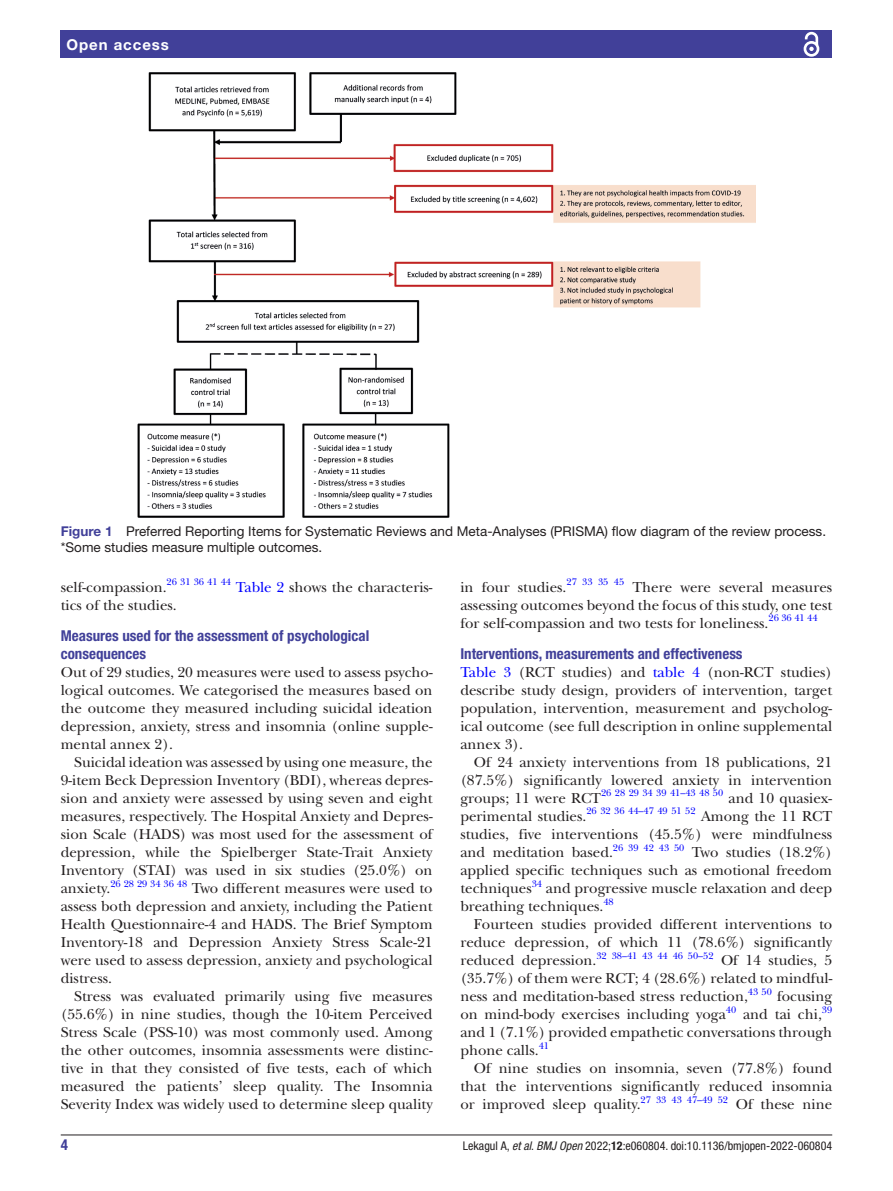
<style>
.page{position:relative;width:893px;height:1191px;background:#fff}
.page>*{position:absolute;margin:0;border:0;box-sizing:border-box;transform-origin:0 0}
.t1{font:15px/18px "New Baskerville";color:#231f20;text-align:justify}
.t2{font:700 condensed 15px/18px "Helvetica Neue LT Std";color:#414099}
.t3{font:700 15px "Helvetica Neue LT Std";letter-spacing:.065em;color:#fff}
.t4{font:13.5px/16.2px "Helvetica Neue LT Std";color:#231f20}
.t5{font:condensed 12px "Helvetica Neue LT Std";color:#231f20}
.t6{font:9.9px "New Baskerville";color:#00f}
.s1{font-weight:700;color:#414099}
.s2{color:#00f}
.s3{font-style:italic}
.s4{font-weight:700}
</style>
<div class="page">
<hr style="left:61px;top:1134px;width:771px;height:1px;background:#231f20">
<div style="left:61px;top:31px;width:771px;height:27px;background:#414099"></div>
<svg style="left:803px;top:31px;width:17px;height:26px"></svg>
<img style="left:138px;top:73px;width:617px;height:445px">
<p class="t3" style="left:66px;top:35px;width:104px">Open access</p>
<p class="t4" style="left:61px;top:522px;width:767px"><span class="s1">Figure 1</span> Preferred Reporting Items for Systematic Reviews and Meta-Analyses (PRISMA) flow diagram of the review process. *Some studies measure multiple outcomes.</p>
<p class="t1" style="left:61px;top:578px;width:107px">self-compassion.</p>
<p class="t6" style="left:167px;top:576px;width:66px">26 31 36 41 44</p>
<p class="t1" style="left:236px;top:578px;width:198px"><span class="s2">Table 2</span> shows the characteris-</p>
<p class="t1" style="left:61px;top:596px;width:118px">tics of the studies.</p>
<p class="t2" style="left:61px;top:626px;width:310px">Measures used for the assessment of psychological consequences</p>
<p class="t1" style="left:61px;top:663px;width:373px">Out of 29 studies, 20 measures were used to assess psycho&shy;logical outcomes. We categorised the measures based on the outcome they measured including suicidal ideation depression, anxiety, stress and insomnia (online supple&shy;mental annex 2).</p>
<p class="t1" style="left:61px;top:753px;width:373px;text-indent:14px">Suicidal ideation was assessed by using one measure, the 9-item Beck Depression Inventory (BDI), whereas depres&shy;sion and anxiety were assessed by using seven and eight measures, respectively. The Hospital Anxiety and Depres&shy;sion Scale (HADS) was most used for the assessment of depression, while the Spielberger State-Trait Anxiety Inventory (STAI) was used in six studies (25.0%) on anxiety.</p>
<p class="t6" style="left:110px;top:877px;width:78px">26 28 29 34 36 48</p>
<p class="t1" style="left:61px;top:879px;width:373px;text-indent:131px">Two different measures were used to assess both depression and anxiety, including the Patient Health Questionnaire-4 and HADS. The Brief Symptom Inventory-18 and Depression Anxiety Stress Scale-21 were used to assess depression, anxiety and psychological distress.</p>
<p class="t1" style="left:61px;top:987px;width:373px;text-indent:14px">Stress was evaluated primarily using five measures (55.6%) in nine studies, though the 10-item Perceived Stress Scale (PSS-10) was most commonly used. Among the other outcomes, insomnia assessments were distinc&shy;tive in that they consisted of five tests, each of which measured the patients’ sleep quality. The Insomnia Severity Index was widely used to determine sleep quality</p>
<p class="t1" style="left:460px;top:578px;width:165px">in four studies.<sup>27</sup> <sup>33</sup> <sup>35</sup> <sup>45</sup></p>
<p class="t1" style="left:460px;top:578px;width:373px;text-indent:172px">There were several measures assessing outcomes beyond the focus of this study, one test for self-compassion and two tests for loneliness.</p>
<p class="t6" style="left:768px;top:612px;width:51px">26 36 41 44</p>
<p class="t2" style="left:460px;top:644px;width:284px">Interventions, measurements and effectiveness</p>
<p class="t1" style="left:460px;top:663px;width:373px"><span class="s2">Table 3</span> (RCT studies) and <span class="s2">table 4</span> (non-RCT studies) describe study design, providers of intervention, target population, intervention, measurement and psycholog&shy;ical outcome (see full description in online supplemental annex 3).</p>
<p class="t1" style="left:460px;top:753px;width:373px;text-indent:14px">Of 24 anxiety interventions from 18 publications, 21 (87.5%) significantly lowered anxiety in intervention groups; 11 were RCT</p>
<p class="t6" style="left:601px;top:787px;width:124px">26 28 29 34 39 41–43 48 50</p>
<p class="t1" style="left:728px;top:789px;width:105px">and 10 quasiex-</p>
<p class="t1" style="left:460px;top:807px;width:128px">perimental studies.</p>
<p class="t6" style="left:586px;top:805px;width:111px">26 32 36 44–47 49 51 52</p>
<p class="t1" style="left:460px;top:807px;width:373px;text-indent:241px">Among the 11 RCT studies, five interventions (45.5%) were mindfulness and meditation based.</p>
<p class="t6" style="left:613px;top:841px;width:73px">26 39 42 43 50</p>
<p class="t1" style="left:460px;top:843px;width:373px;text-indent:232px">Two studies (18.2%) applied specific techniques such as emotional freedom techniques</p>
<p class="t6" style="left:532px;top:877px;width:12px">34</p>
<p class="t1" style="left:460px;top:879px;width:373px;text-indent:86px">and progressive muscle relaxation and deep breathing techniques.</p>
<p class="t6" style="left:603px;top:895px;width:12px">48</p>
<p class="t1" style="left:460px;top:915px;width:373px;text-indent:14px">Fourteen studies provided different interventions to reduce depression, of which 11 (78.6%) significantly reduced depression.</p>
<p class="t6" style="left:596px;top:949px;width:119px">32 38–41 43 44 46 50–52</p>
<p class="t1" style="left:460px;top:951px;width:373px;text-indent:261px">Of 14 studies, 5 (35.7%) of them were RCT; 4 (28.6%) related to mindful&shy;ness and meditation-based stress reduction,</p>
<p class="t6" style="left:748px;top:985px;width:26px">43 50</p>
<p class="t1" style="left:777px;top:987px;width:57px">focusing</p>
<p class="t1" style="left:460px;top:1005px;width:267px">on mind-body exercises including yoga</p>
<p class="t6" style="left:726px;top:1003px;width:12px">40</p>
<p class="t1" style="left:743px;top:1005px;width:80px">and tai chi,</p>
<p class="t6" style="left:822px;top:1003px;width:12px">39</p>
<p class="t1" style="left:460px;top:1023px;width:373px">and 1 (7.1%) provided empathetic conversations through phone calls.</p>
<p class="t6" style="left:539px;top:1039px;width:12px">41</p>
<p class="t1" style="left:460px;top:1059px;width:373px;text-indent:14px">Of nine studies on insomnia, seven (77.8%) found that the interventions significantly reduced insomnia or improved sleep quality.</p>
<p class="t6" style="left:641px;top:1093px;width:89px">27 33 43 47–49 52</p>
<p class="t1" style="left:736px;top:1095px;width:98px">Of these nine</p>
<p class="t2" style="left:61px;top:1135px;width:9px">4</p>
<p class="t5" style="left:463px;top:1138px;width:371px">Lekagul A, <span class="s3">et al</span>. <span class="s3">BMJ Open</span> 2022;<span class="s4">12</span>:e060804. doi:10.1136/bmjopen-2022-060804</p>
</div>
